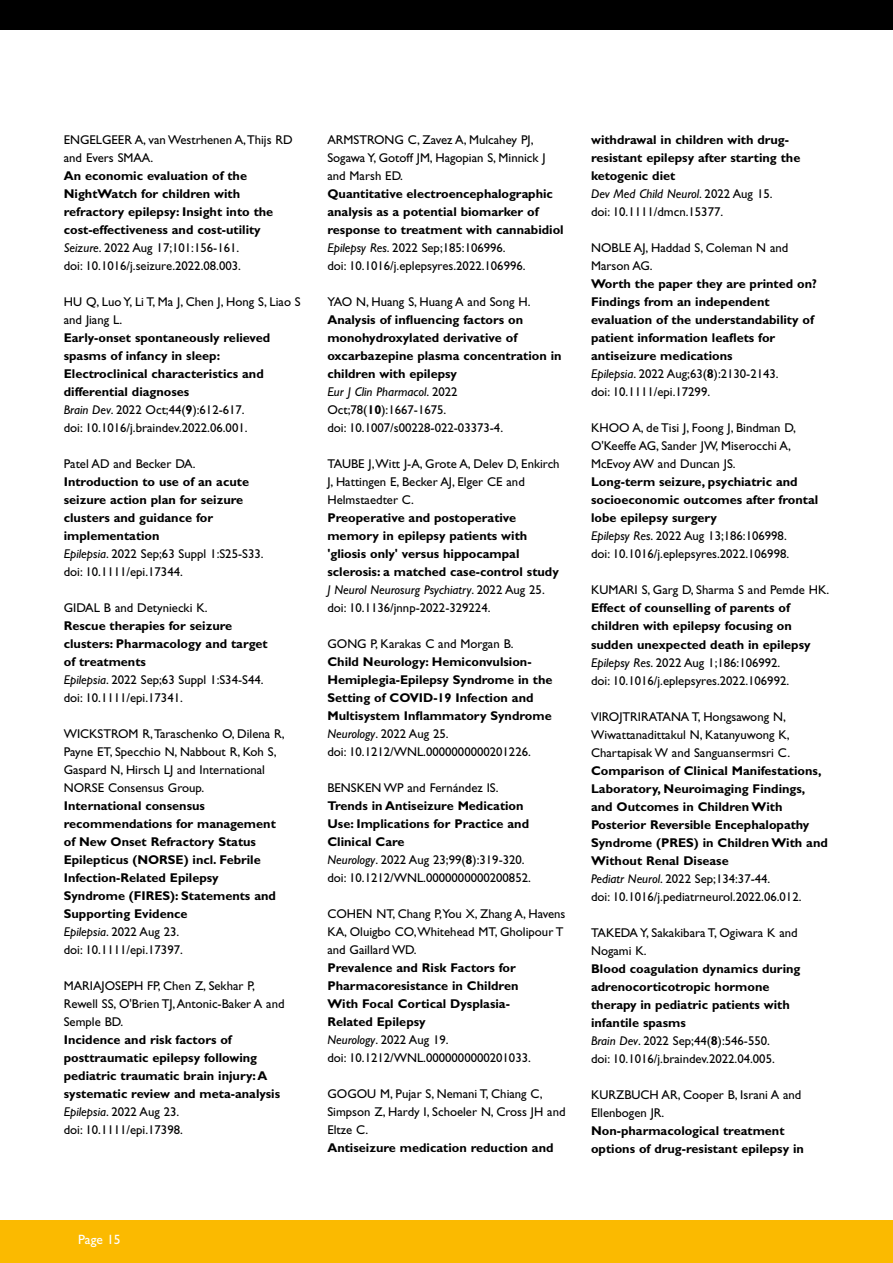
<style>
.page{position:relative;width:893px;height:1263px;background:#fff}
.page>*{position:absolute;margin:0;border:0;box-sizing:border-box;transform-origin:0 0}
.t1{font:13.5px "Gill Sans Std";color:#fff}
.t2{font:700 12.75px/18px "Gill Sans Std";color:#000}
.t3{font:12.75px/18px "Gill Sans Std";color:#000}
.s1{font-weight:400;font-style:italic}
.s2{font-weight:400}
</style>
<div class="page">
<div style="left:0;top:0;width:893px;height:30px;background:#000"></div>
<div style="left:0;top:1220px;width:893px;height:43px;background:#fbba00"></div>
<p class="t3" style="left:64px;top:131px;width:231px">ENGELGEER A, van Westrhenen A, Thijs RD and Evers SMAA.</p>
<p class="t2" style="left:64px;top:167px;width:211px">An economic evaluation of the NightWatch for children with refractory epilepsy: Insight into the cost-effectiveness and cost-utility <span class="s1">Seizure</span><span class="s2">. 2022 Aug 17;101:156-161.<br>doi: 10.1016/j.seizure.2022.08.003.</span></p>
<p class="t3" style="left:64px;top:293px;width:238px">HU Q, Luo Y, Li T, Ma J, Chen J, Hong S, Liao S and Jiang L.</p>
<p class="t2" style="left:64px;top:329px;width:208px">Early-onset spontaneously relieved spasms of infancy in sleep:<br>Electroclinical characteristics and differential diagnoses<br><span class="s1">Brain Dev</span><span class="s2">. 2022 Oct;44(</span>9<span class="s2">):612-617.<br>doi: 10.1016/j.braindev.2022.06.001.</span></p>
<p class="t3" style="left:64px;top:455px;width:133px">Patel AD and Becker DA.</p>
<p class="t2" style="left:64px;top:473px;width:201px">Introduction to use of an acute seizure action plan for seizure clusters and guidance for implementation<br><span class="s1">Epilepsia</span><span class="s2">. 2022 Sep;63 Suppl 1:S25-S33. doi: 10.1111/epi.17344.</span></p>
<p class="t3" style="left:64px;top:599px;width:145px">GIDAL B and Detyniecki K.</p>
<p class="t2" style="left:64px;top:617px;width:205px">Rescue therapies for seizure clusters: Pharmacology and target of treatments<br><span class="s1">Epilepsia</span><span class="s2">. 2022 Sep;63 Suppl 1:S34-S44. doi: 10.1111/epi.17341.</span></p>
<p class="t3" style="left:64px;top:725px;width:222px">WICKSTROM R, Taraschenko O, Dilena R, Payne ET, Specchio N, Nabbout R, Koh S, Gaspard N, Hirsch LJ and International NORSE Consensus Group.</p>
<p class="t2" style="left:64px;top:797px;width:214px">International consensus recommendations for management of New Onset Refractory Status<br>Epilepticus (NORSE) incl. Febrile<br>Infection-Related Epilepsy<br>Syndrome (FIRES): Statements and<br>Supporting Evidence<br><span class="s1">Epilepsia</span><span class="s2">. 2022 Aug 23.<br>doi: 10.1111/epi.17397.</span></p>
<p class="t3" style="left:64px;top:977px;width:222px">MARIAJOSEPH FP, Chen Z, Sekhar P,<br>Rewell SS, O'Brien TJ, Antonic-Baker A and<br>Semple BD.</p>
<p class="t2" style="left:64px;top:1031px;width:218px">Incidence and risk factors of posttraumatic epilepsy following pediatric traumatic brain injury: A systematic review and meta-analysis<br><span class="s1">Epilepsia</span><span class="s2">. 2022 Aug 23.<br>doi: 10.1111/epi.17398.</span></p>
<p class="t3" style="left:327px;top:131px;width:220px">ARMSTRONG C, Zavez A, Mulcahey PJ,<br>Sogawa Y, Gotoff JM, Hagopian S, Minnick J and Marsh ED.</p>
<p class="t2" style="left:327px;top:185px;width:238px">Quantitative electroencephalographic analysis as a potential biomarker of response to treatment with cannabidiol <span class="s1">Epilepsy Res</span><span class="s2">. 2022 Sep;185:106996.<br>doi: 10.1016/j.eplepsyres.2022.106996.</span></p>
<p class="t3" style="left:327px;top:293px;width:205px">YAO N, Huang S, Huang A and Song H.</p>
<p class="t2" style="left:327px;top:311px;width:236px">Analysis of influencing factors on monohydroxylated derivative of oxcarbazepine plasma concentration in children with epilepsy<br><span class="s1">Eur J Clin Pharmacol</span><span class="s2">. 2022<br>Oct;78(</span>10<span class="s2">):1667-1675.<br>doi: 10.1007/s00228-022-03373-4.</span></p>
<p class="t3" style="left:327px;top:455px;width:234px">TAUBE J, Witt J-A, Grote A, Delev D, Enkirch<br>J, Hattingen E, Becker AJ, Elger CE and<br>Helmstaedter C.</p>
<p class="t2" style="left:327px;top:509px;width:233px">Preoperative and postoperative memory in epilepsy patients with 'gliosis only' versus hippocampal sclerosis: a matched case-control study <span class="s1">J Neurol Neurosurg Psychiatry</span><span class="s2">. 2022 Aug 25. doi: 10.1136/jnnp-2022-329224.</span></p>
<p class="t3" style="left:327px;top:635px;width:188px">GONG P, Karakas C and Morgan B.</p>
<p class="t2" style="left:327px;top:653px;width:227px">Child Neurology: Hemiconvulsion-Hemiplegia-Epilepsy Syndrome in the Setting of COVID-19 Infection and Multisystem Inflammatory Syndrome <span class="s1">Neurology</span><span class="s2">. 2022 Aug 25.<br>doi: 10.1212/WNL.0000000000201226.</span></p>
<p class="t3" style="left:327px;top:779px;width:173px">BENSKEN WP and Fernández IS.</p>
<p class="t2" style="left:327px;top:797px;width:205px">Trends in Antiseizure Medication<br>Use: Implications for Practice and<br>Clinical Care<br><span class="s1">Neurology</span><span class="s2">. 2022 Aug 23;99(</span>8<span class="s2">):319-320. doi: 10.1212/WNL.0000000000200852.</span></p>
<p class="t3" style="left:327px;top:905px;width:240px">COHEN NT, Chang P,You X, Zhang A, Havens<br>KA, Oluigbo CO, Whitehead MT, Gholipour T and Gaillard WD.</p>
<p class="t2" style="left:327px;top:959px;width:205px">Prevalence and Risk Factors for<br>Pharmacoresistance in Children<br>With Focal Cortical Dysplasia-<br>Related Epilepsy<br><span class="s1">Neurology</span><span class="s2">. 2022 Aug 19.<br>doi: 10.1212/WNL.0000000000201033.</span></p>
<p class="t3" style="left:327px;top:1085px;width:240px">GOGOU M, Pujar S, Nemani T, Chiang C,<br>Simpson Z, Hardy I, Schoeler N, Cross JH and<br>Eltze C.</p>
<p class="t2" style="left:327px;top:1139px;width:228px">Antiseizure medication reduction and</p>
<p class="t2" style="left:591px;top:131px;width:211px">withdrawal in children with drug&shy;resistant epilepsy after starting the ketogenic diet<br><span class="s1">Dev Med Child Neurol</span><span class="s2">. 2022 Aug 15.<br>doi: 10.1111/dmcn.15377.</span></p>
<p class="t3" style="left:591px;top:239px;width:199px">NOBLE AJ, Haddad S, Coleman N and<br>Marson AG.</p>
<p class="t2" style="left:591px;top:275px;width:227px">Worth the paper they are printed on?<br>Findings from an independent evaluation of the understandability of patient information leaflets for antiseizure medications<br><span class="s1">Epilepsia</span><span class="s2">. 2022 Aug;63(</span>8<span class="s2">):2130-2143.<br>doi: 10.1111/epi.17299.</span></p>
<p class="t3" style="left:591px;top:419px;width:206px">KHOO A, de Tisi J, Foong J, Bindman D,<br>O'Keeffe AG, Sander JW, Miserocchi A,<br>McEvoy AW and Duncan JS.</p>
<p class="t2" style="left:591px;top:473px;width:229px">Long-term seizure, psychiatric and socioeconomic outcomes after frontal lobe epilepsy surgery<br><span class="s1">Epilepsy Res</span><span class="s2">. 2022 Aug 13;186:106998.<br>doi: 10.1016/j.eplepsyres.2022.106998.</span></p>
<p class="t3" style="left:591px;top:581px;width:240px">KUMARI S, Garg D, Sharma S and Pemde HK.</p>
<p class="t2" style="left:591px;top:599px;width:221px">Effect of counselling of parents of children with epilepsy focusing on sudden unexpected death in epilepsy <span class="s1">Epilepsy Res</span><span class="s2">. 2022 Aug 1;186:106992.<br>doi: 10.1016/j.eplepsyres.2022.106992.</span></p>
<p class="t3" style="left:591px;top:707px;width:201px">VIROJTRIRATANA T, Hongsawong N,<br>Wiwattanadittakul N, Katanyuwong K,<br>Chartapisak W and Sanguansermsri C.</p>
<p class="t2" style="left:591px;top:761px;width:238px">Comparison of Clinical Manifestations, Laboratory, Neuroimaging Findings, and Outcomes in Children With Posterior Reversible Encephalopathy Syndrome (PRES) in Children With and Without Renal Disease<br><span class="s1">Pediatr Neurol</span><span class="s2">. 2022 Sep;134:37-44.<br>doi: 10.1016/j.pediatrneurol.2022.06.012.</span></p>
<p class="t3" style="left:591px;top:923px;width:208px">TAKEDA Y, Sakakibara T, Ogiwara K and<br>Nogami K.</p>
<p class="t2" style="left:591px;top:959px;width:211px">Blood coagulation dynamics during adrenocorticotropic hormone therapy in pediatric patients with infantile spasms<br><span class="s1">Brain Dev</span><span class="s2">. 2022 Sep;44(</span>8<span class="s2">):546-550.<br>doi: 10.1016/j.braindev.2022.04.005.</span></p>
<p class="t3" style="left:591px;top:1085px;width:212px">KURZBUCH AR, Cooper B, Israni A and<br>Ellenbogen JR.</p>
<p class="t2" style="left:591px;top:1121px;width:214px">Non-pharmacological treatment options of drug-resistant epilepsy in</p>
<p class="t1" style="left:78px;top:1231px;width:44px">Page 15</p>
</div>
